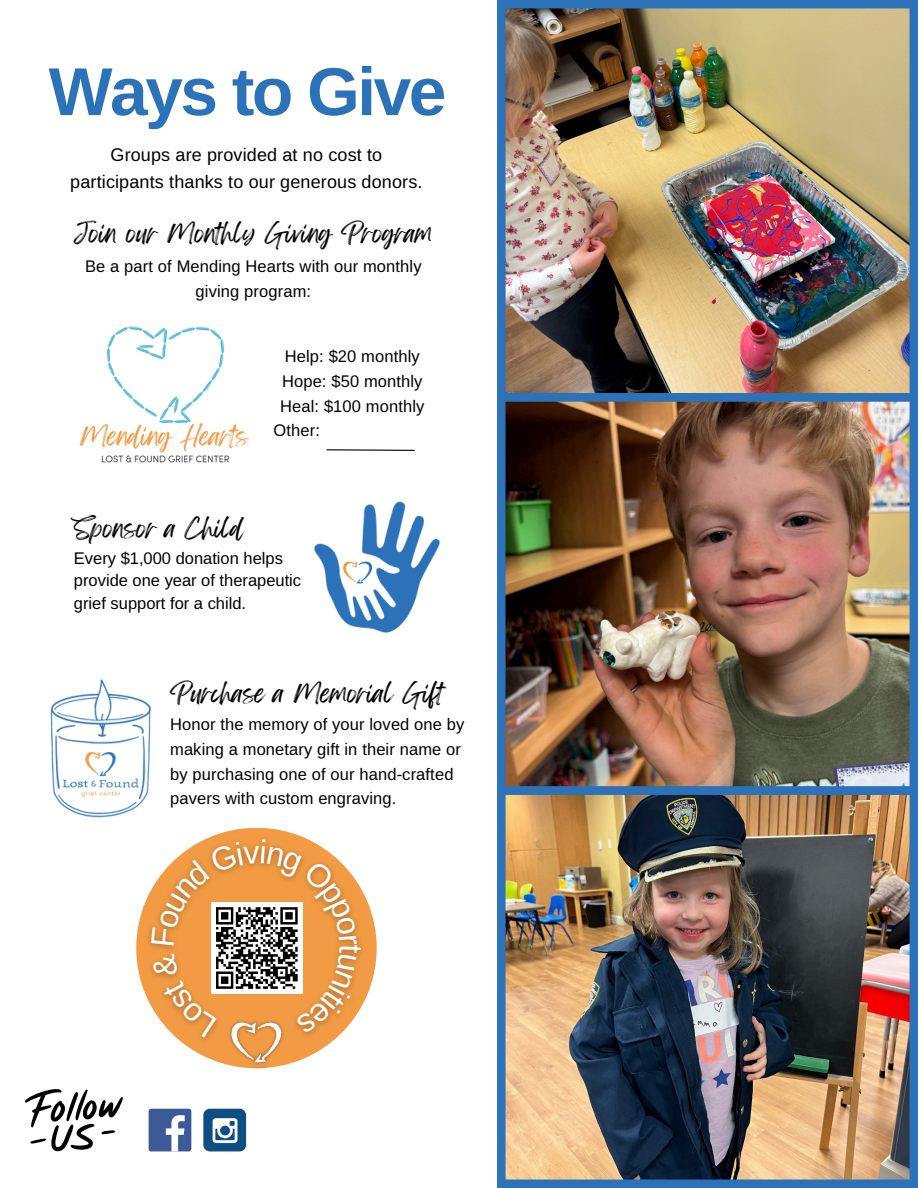
<style>
.page{position:relative;width:918px;height:1188px;background:#fff}
.page>*{position:absolute;margin:0;border:0;box-sizing:border-box;transform-origin:0 0}
.t1{font:700 67.8px "Libra Sans";letter-spacing:-.035em;color:#2b72b9}
.t2{font:22.5px "Feeling Passionate";color:#000}
.t3{font:18px/27px "Libra Sans";letter-spacing:.01em;color:#000;text-align:center}
.t4{font:16.5px/24.8px "Libra Sans";letter-spacing:.01em;color:#000}
</style>
<div class="page">
<img style="left:140px;top:830px;width:232px;height:223px">
<img style="left:219px;top:1038px;width:75px;height:29px">
<img style="left:314px;top:501px;width:126px;height:132px">
<svg style="left:326px;top:449px;width:89px;height:2px"></svg>
<img style="left:79px;top:326px;width:170px;height:137px">
<img style="left:497px;top:0;width:421px;height:393px">
<img style="left:497px;top:393px;width:421px;height:394px">
<img style="left:497px;top:787px;width:421px;height:401px">
<img style="left:50px;top:679px;width:102px;height:139px">
<svg style="left:25px;top:1089px;width:98px;height:62px"></svg>
<div style="left:149px;top:1109px;width:42px;height:42px;background:#3d5a98;border-radius:2px"></div>
<svg style="left:166px;top:1115px;width:19px;height:36px"></svg>
<div style="left:203px;top:1109px;width:43px;height:42px;background:#0d4f83;border-radius:6px"></div>
<svg style="left:213px;top:1118px;width:24px;height:25px"></svg>
<svg style="left:151px;top:840px;width:210px;height:198px"></svg>
<h1 class="t1" style="left:49px;top:54px;width:399px">Ways to Give</h1>
<p class="t3" style="left:70px;top:141px;width:354px">Groups are provided at no cost to participants thanks to our generous donors.</p>
<h2 class="t2" style="left:74px;top:215px;width:360px">Join our Monthly Giving Program</h2>
<p class="t4" style="left:85px;top:254px;width:338px;text-align:center">Be a part of Mending Hearts with our monthly giving program:</p>
<p class="t4" style="left:285px;top:344px;width:136px">Help: $20 monthly</p>
<p class="t4" style="left:282px;top:369px;width:142px">Hope: $50 monthly</p>
<p class="t4" style="left:280px;top:394px;width:146px">Heal: $100 monthly</p>
<p class="t4" style="left:274px;top:418px;width:48px">Other:</p>
<h2 class="t2" style="left:74px;top:510px;width:171px">Sponsor a Child</h2>
<p class="t4" style="left:74px;top:547px;width:229px;line-height:22.5px">Every $1,000 donation helps provide one year of therapeutic grief support for a child.</p>
<h2 class="t2" style="left:170px;top:675px;width:275px">Purchase a Memorial Gift</h2>
<p class="t4" style="left:170px;top:712px;width:296px">Honor the memory of your loved one by making a monetary gift in their name or by purchasing one of our hand-crafted pavers with custom engraving.</p>
</div>
